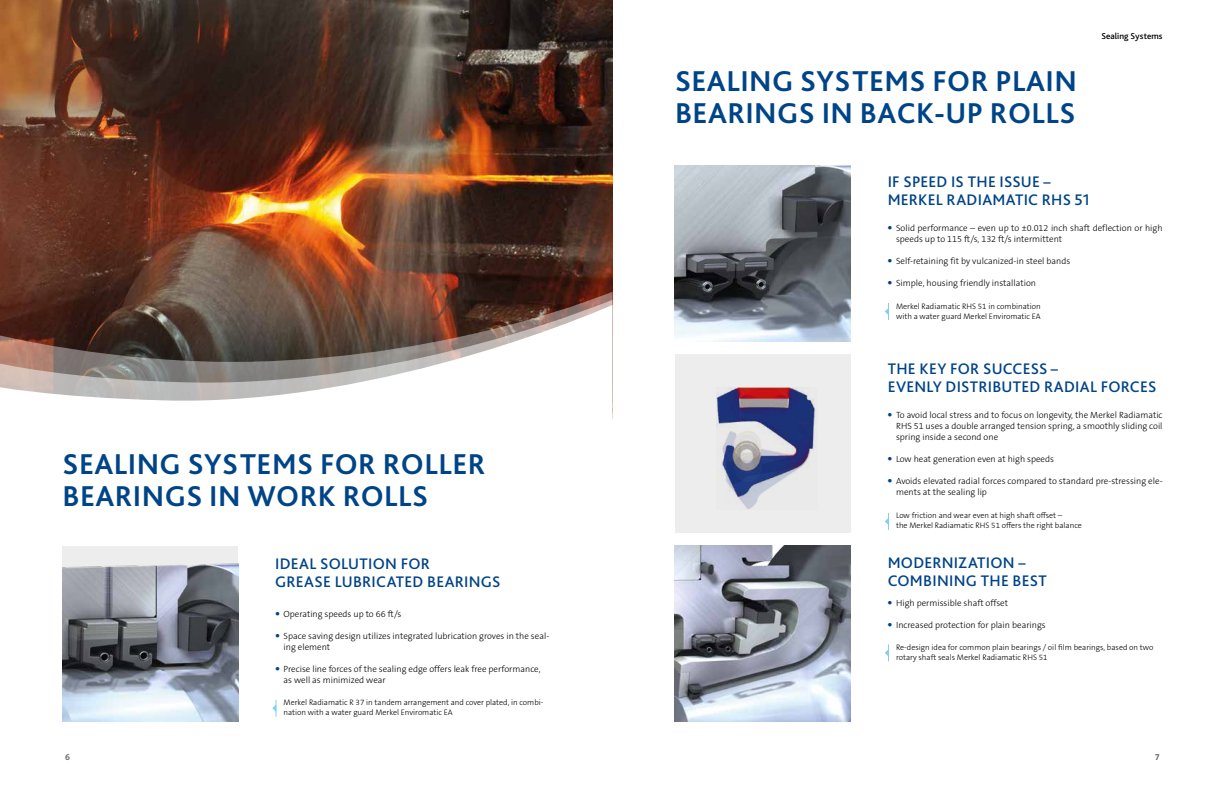
<style>
.page{position:relative;width:1225px;height:793px;background:#fff}
.page>*{position:absolute;margin:0;border:0;box-sizing:border-box;transform-origin:0 0}
.t1{font:700 30px/32px "Bliss Pro";letter-spacing:.015em;color:#048}
.t2{font:500 16px/18px "Bliss Pro";letter-spacing:.015em;color:#048}
.t3{font:300 9px/11px "The Sans B W3";color:#000}
.t4{font:500 9px "Bliss Pro";color:#000}
.t5{font:700 9px "The Sans B W7";color:#706f6f}
.t6{font:300 8px/10px "The Sans B W3";color:#000}
</style>
<div class="page">
<img style="left:0;top:0;width:612px;height:288px">
<svg style="left:272px;top:699px;width:5px;height:17px"></svg>
<img style="left:62px;top:546px;width:176px;height:175px">
<div style="left:675px;top:354px;width:175px;height:179px;background:#ededed"></div>
<svg style="left:885px;top:303px;width:4px;height:17px"></svg>
<svg style="left:885px;top:513px;width:4px;height:16px"></svg>
<svg style="left:885px;top:644px;width:4px;height:17px"></svg>
<img style="left:717px;top:387px;width:100px;height:122px">
<img style="left:675px;top:165px;width:175px;height:176px">
<img style="left:675px;top:545px;width:175px;height:176px">
<svg style="left:0;top:288px;width:612px;height:3px;background:#613c2e"></svg>
<svg style="left:0;top:291px;width:612px;height:8px;background:#603e30"></svg>
<svg style="left:0;top:299px;width:612px;height:6px;background:#604033"></svg>
<svg style="left:0;top:305px;width:612px;height:96px"></svg>
<h1 class="t1" style="left:675px;top:64px;width:403px">SEALING SYSTEMS FOR PLAIN<br>BEARINGS IN BACK-UP ROLLS</h1>
<p class="t4" style="left:1101px;top:30px;width:63px">Sealing Systems</p>
<h1 class="t1" style="left:63px;top:447px;width:424px">SEALING SYSTEMS FOR ROLLER<br>BEARINGS IN WORK ROLLS</h1>
<h2 class="t2" style="left:275px;top:554px;width:227px">IDEAL SOLUTION FOR<br>GREASE LUBRICATED BEARINGS</h2>
<p class="t3" style="left:283px;top:608px;width:119px">Operating speeds up to 66 ft/s</p>
<p class="t3" style="left:283px;top:630px;width:267px">Space saving design utilizes integrated lubrication groves in the seal&shy;ing element</p>
<p class="t3" style="left:283px;top:663px;width:259px">Precise line forces of the sealing edge offers leak free performance, as well as minimized wear</p>
<p class="t6" style="left:283px;top:697px;width:261px">Merkel Radiamatic R 37 in tandem arrangement and cover plated, in combi&shy;nation with a water guard Merkel Enviromatic EA</p>
<h2 class="t2" style="left:887px;top:172px;width:204px">IF SPEED IS THE ISSUE –<br>MERKEL RADIAMATIC RHS 51</h2>
<p class="t3" style="left:896px;top:223px;width:268px">Solid performance – even up to ±0.012 inch shaft deflection or high speeds up to 115 ft/s, 132 ft/s intermittent</p>
<p class="t3" style="left:896px;top:256px;width:176px">Self-retaining fit by vulcanized-in steel bands</p>
<p class="t3" style="left:896px;top:278px;width:141px">Simple, housing friendly installation</p>
<p class="t6" style="left:896px;top:301px;width:146px">Merkel Radiamatic RHS 51 in combination with a water guard Merkel Enviromatic EA</p>
<h2 class="t2" style="left:887px;top:359px;width:270px">THE KEY FOR SUCCESS –<br>EVENLY DISTRIBUTED RADIAL FORCES</h2>
<p class="t3" style="left:896px;top:410px;width:268px;text-align:justify">To avoid local stress and to focus on longevity, the Merkel Radiamatic RHS 51 uses a double arranged tension spring, a smoothly sliding coil spring inside a second one</p>
<p class="t3" style="left:896px;top:454px;width:159px">Low heat generation even at high speeds</p>
<p class="t3" style="left:896px;top:475px;width:268px">Avoids elevated radial forces compared to standard pre-stressing ele&shy;ments at the sealing lip</p>
<p class="t6" style="left:896px;top:510px;width:187px">Low friction and wear even at high shaft offset –<br>the Merkel Radiamatic RHS 51 offers the right balance</p>
<h2 class="t2" style="left:887px;top:553px;width:161px">MODERNIZATION –<br>COMBINING THE BEST</h2>
<p class="t3" style="left:896px;top:597px;width:113px">High permissible shaft offset</p>
<p class="t3" style="left:896px;top:619px;width:151px">Increased protection for plain bearings</p>
<p class="t6" style="left:896px;top:642px;width:259px">Re-design idea for common plain bearings / oil film bearings, based on two rotary shaft seals Merkel Radiamatic RHS 51</p>
<p class="t5" style="left:65px;top:750px;width:6px">6</p>
<p class="t5" style="left:1154px;top:750px;width:6px">7</p>
</div>
